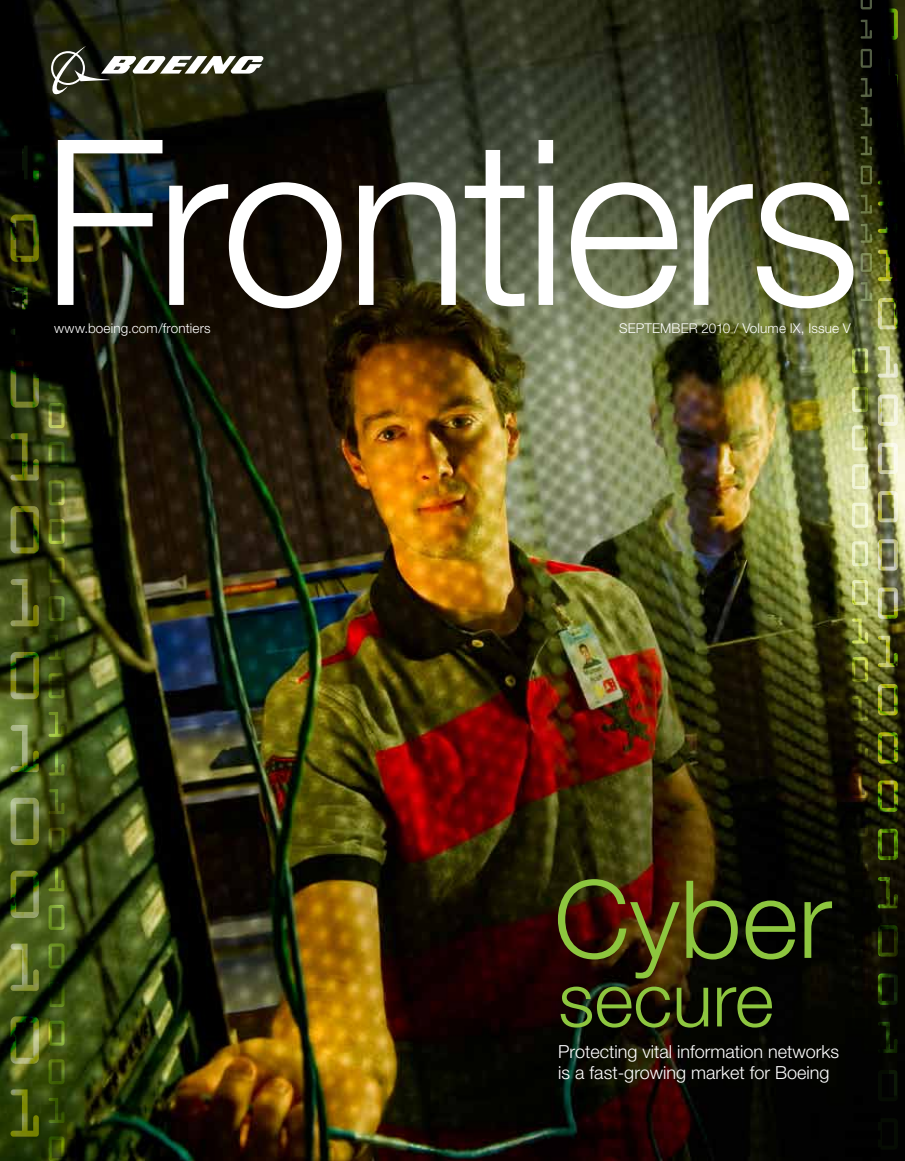
<style>
.page{position:relative;width:905px;height:1161px;background:#fff}
.page>*{position:absolute;margin:0;border:0;box-sizing:border-box;transform-origin:0 0}
.t1{font:300 231px "Helvetica Neue";letter-spacing:-.02em;color:#fff}
.t2{font:300 108px "Helvetica Neue";color:#8dc63f}
.t3{font:300 75px "Helvetica Neue";color:#8dc63f}
.t4{font:300 18px/21px "Helvetica Neue";color:#fff}
.t5{font:300 13.5px "Helvetica Neue";letter-spacing:.01em;color:#fff}
</style>
<div class="page">
<img style="left:0;top:0;width:904px;height:1161px">
<svg style="left:51px;top:46px;width:212px;height:50px"></svg>
<svg style="left:10px;top:142px;width:29px;height:47px"></svg>
<svg style="left:11px;top:214px;width:28px;height:48px"></svg>
<svg style="left:10px;top:287px;width:29px;height:48px"></svg>
<svg style="left:11px;top:360px;width:28px;height:48px"></svg>
<svg style="left:10px;top:433px;width:29px;height:48px"></svg>
<svg style="left:11px;top:506px;width:28px;height:47px"></svg>
<svg style="left:10px;top:579px;width:29px;height:47px"></svg>
<svg style="left:11px;top:652px;width:28px;height:47px"></svg>
<svg style="left:10px;top:725px;width:29px;height:47px"></svg>
<svg style="left:11px;top:798px;width:28px;height:47px"></svg>
<svg style="left:11px;top:871px;width:28px;height:47px"></svg>
<svg style="left:10px;top:944px;width:29px;height:47px"></svg>
<svg style="left:11px;top:1016px;width:28px;height:48px"></svg>
<svg style="left:10px;top:1089px;width:29px;height:48px"></svg>
<svg style="left:49px;top:365px;width:16px;height:25px"></svg>
<svg style="left:49px;top:403px;width:16px;height:25px"></svg>
<svg style="left:49px;top:442px;width:16px;height:25px"></svg>
<svg style="left:49px;top:480px;width:16px;height:25px"></svg>
<svg style="left:49px;top:519px;width:16px;height:25px"></svg>
<svg style="left:49px;top:557px;width:16px;height:26px"></svg>
<svg style="left:49px;top:596px;width:16px;height:25px"></svg>
<svg style="left:49px;top:635px;width:15px;height:25px"></svg>
<svg style="left:49px;top:673px;width:16px;height:25px"></svg>
<svg style="left:49px;top:712px;width:15px;height:25px"></svg>
<svg style="left:49px;top:751px;width:15px;height:25px"></svg>
<svg style="left:49px;top:789px;width:15px;height:25px"></svg>
<svg style="left:49px;top:828px;width:16px;height:25px"></svg>
<svg style="left:49px;top:866px;width:15px;height:25px"></svg>
<svg style="left:49px;top:905px;width:16px;height:25px"></svg>
<svg style="left:49px;top:943px;width:16px;height:26px"></svg>
<svg style="left:49px;top:982px;width:16px;height:25px"></svg>
<svg style="left:49px;top:1021px;width:16px;height:25px"></svg>
<svg style="left:49px;top:1059px;width:16px;height:25px"></svg>
<svg style="left:49px;top:1098px;width:15px;height:25px"></svg>
<svg style="left:49px;top:1136px;width:16px;height:25px"></svg>
<svg style="left:852px;top:348px;width:16px;height:25px"></svg>
<svg style="left:852px;top:387px;width:16px;height:25px"></svg>
<svg style="left:852px;top:426px;width:16px;height:25px"></svg>
<svg style="left:852px;top:464px;width:16px;height:25px"></svg>
<svg style="left:852px;top:503px;width:16px;height:25px"></svg>
<svg style="left:852px;top:541px;width:16px;height:25px"></svg>
<svg style="left:852px;top:580px;width:16px;height:25px"></svg>
<svg style="left:852px;top:619px;width:16px;height:25px"></svg>
<svg style="left:852px;top:657px;width:16px;height:25px"></svg>
<svg style="left:852px;top:696px;width:16px;height:25px"></svg>
<svg style="left:852px;top:734px;width:16px;height:25px"></svg>
<svg style="left:852px;top:773px;width:16px;height:25px"></svg>
<svg style="left:852px;top:811px;width:16px;height:26px"></svg>
<svg style="left:852px;top:850px;width:16px;height:25px"></svg>
<svg style="left:852px;top:889px;width:16px;height:25px"></svg>
<svg style="left:852px;top:927px;width:16px;height:25px"></svg>
<svg style="left:852px;top:966px;width:16px;height:25px"></svg>
<svg style="left:852px;top:1004px;width:16px;height:26px"></svg>
<svg style="left:852px;top:1043px;width:16px;height:25px"></svg>
<svg style="left:852px;top:1082px;width:16px;height:25px"></svg>
<svg style="left:852px;top:1120px;width:16px;height:25px"></svg>
<svg style="left:852px;top:1159px;width:16px;height:2px"></svg>
<svg style="left:877px;top:9px;width:20px;height:31px"></svg>
<svg style="left:877px;top:57px;width:20px;height:31px"></svg>
<svg style="left:877px;top:105px;width:20px;height:31px"></svg>
<svg style="left:877px;top:153px;width:20px;height:32px"></svg>
<svg style="left:877px;top:202px;width:20px;height:31px"></svg>
<svg style="left:877px;top:250px;width:20px;height:31px"></svg>
<svg style="left:877px;top:298px;width:20px;height:31px"></svg>
<svg style="left:877px;top:346px;width:20px;height:32px"></svg>
<svg style="left:877px;top:395px;width:20px;height:31px"></svg>
<svg style="left:877px;top:443px;width:20px;height:31px"></svg>
<svg style="left:877px;top:491px;width:20px;height:31px"></svg>
<svg style="left:877px;top:539px;width:20px;height:32px"></svg>
<svg style="left:877px;top:588px;width:20px;height:31px"></svg>
<svg style="left:877px;top:636px;width:20px;height:31px"></svg>
<svg style="left:877px;top:684px;width:20px;height:31px"></svg>
<svg style="left:877px;top:732px;width:20px;height:32px"></svg>
<svg style="left:877px;top:781px;width:20px;height:31px"></svg>
<svg style="left:877px;top:829px;width:20px;height:31px"></svg>
<svg style="left:877px;top:877px;width:20px;height:31px"></svg>
<svg style="left:877px;top:925px;width:20px;height:32px"></svg>
<svg style="left:877px;top:974px;width:20px;height:31px"></svg>
<svg style="left:877px;top:1022px;width:20px;height:31px"></svg>
<svg style="left:877px;top:1070px;width:20px;height:31px"></svg>
<svg style="left:877px;top:1118px;width:20px;height:32px"></svg>
<svg style="left:860px;top:0;width:11px;height:9px"></svg>
<svg style="left:860px;top:20px;width:11px;height:19px"></svg>
<svg style="left:860px;top:49px;width:11px;height:19px"></svg>
<svg style="left:860px;top:78px;width:11px;height:19px"></svg>
<svg style="left:860px;top:107px;width:11px;height:19px"></svg>
<svg style="left:860px;top:136px;width:11px;height:19px"></svg>
<svg style="left:860px;top:165px;width:11px;height:19px"></svg>
<svg style="left:860px;top:195px;width:11px;height:19px"></svg>
<svg style="left:860px;top:224px;width:11px;height:19px"></svg>
<svg style="left:860px;top:253px;width:11px;height:19px"></svg>
<svg style="left:860px;top:282px;width:11px;height:19px"></svg>
<h1 class="t1" style="left:41px;top:82px;width:821px">Frontiers</h1>
<p class="t5" style="left:54px;top:320px;width:158px">www.boeing.com/frontiers</p>
<p class="t5" style="left:619px;top:320px;width:233px">SEPTEMBER 2010 / Volume IX, Issue V</p>
<h2 class="t2" style="left:554px;top:853px;width:280px">Cyber</h2>
<h3 class="t3" style="left:558px;top:954px;width:217px">secure</h3>
<p class="t4" style="left:558px;top:1041px;width:282px">Protecting vital information networks is a fast-growing market for Boeing</p>
</div>
